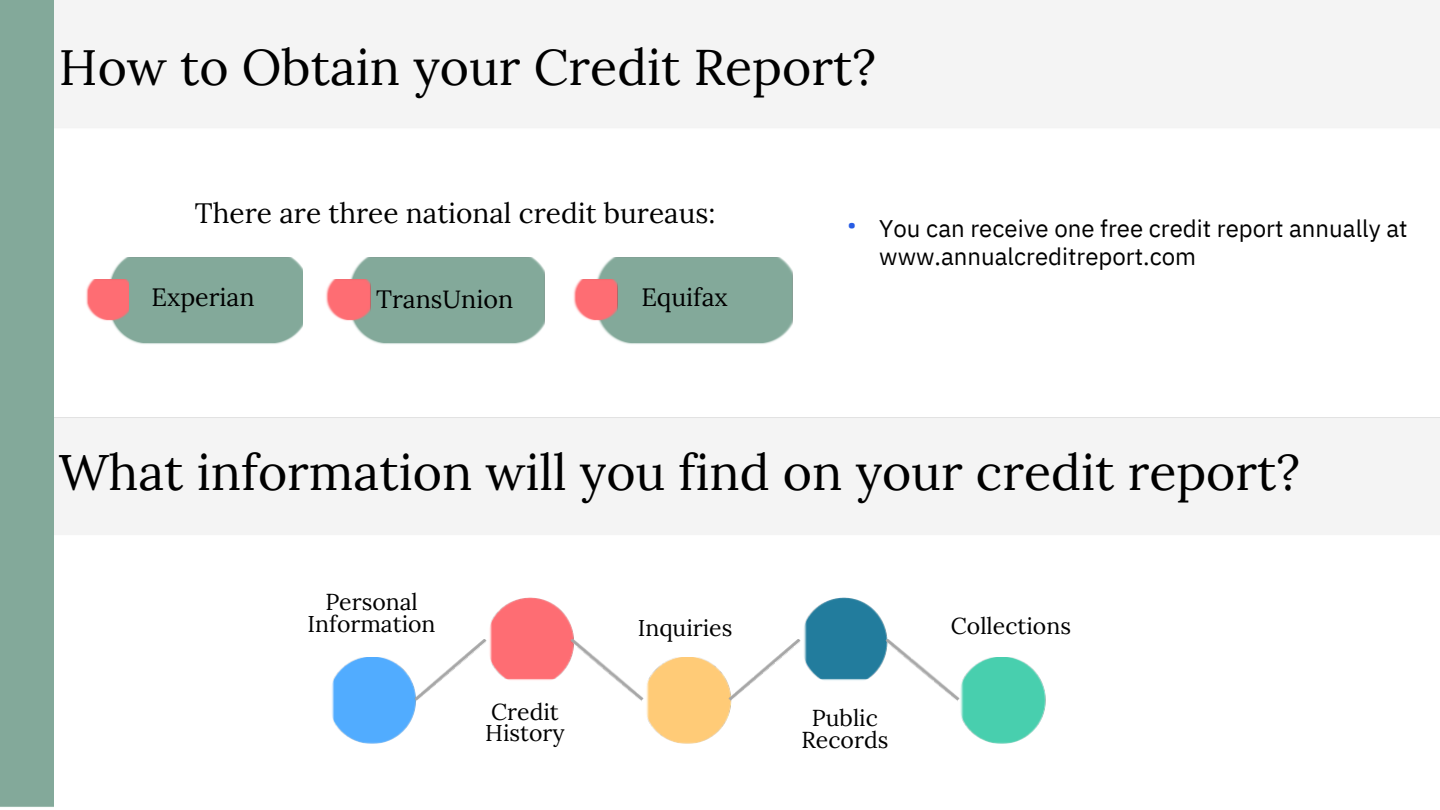
<style>
.page{position:relative;width:1440px;height:810px;background:#fff}
.page>*{position:absolute;margin:0;border:0;box-sizing:border-box;transform-origin:0 0}
.t1{font:50px "Lora";color:#000}
.t2{font:28px "Lora";color:#000}
.t3{font:25px "Lora";color:#000}
.t4{font:24px/28.5px "IBM Plex Sans";color:#000}
.t5{font:24px "IBM Plex Sans";color:#275ce4}
.t6{font:23px/21.8px "Lora";color:#000;text-align:center}
</style>
<div class="page">
<div style="left:0;top:1px;width:53px;height:806px;background:#83a99a"></div>
<div style="left:108px;top:257px;width:195px;height:87px;background:#83a99a"></div>
<img style="left:86px;top:280px;width:43px;height:42px">
<div style="left:349px;top:257px;width:196px;height:87px;background:#83a99a"></div>
<img style="left:326px;top:280px;width:45px;height:42px">
<div style="left:595px;top:257px;width:197px;height:87px;background:#83a99a"></div>
<img style="left:573px;top:280px;width:45px;height:42px">
<img style="left:332px;top:657px;width:84px;height:87px">
<img style="left:489px;top:598px;width:85px;height:82px">
<img style="left:646px;top:657px;width:85px;height:87px">
<img style="left:804px;top:598px;width:84px;height:83px">
<img style="left:959px;top:657px;width:86px;height:87px">
<img style="left:414px;top:639px;width:73px;height:63px">
<img style="left:728px;top:639px;width:73px;height:63px">
<img style="left:571px;top:639px;width:73px;height:62px">
<img style="left:885px;top:639px;width:74px;height:62px">
<p class="t1" style="left:59px;top:34px;width:819px">How to Obtain your Credit Report?</p>
<h1 class="t2" style="left:195px;top:195px;width:522px">There are three national credit bureaus:</h1>
<h2 class="t3" style="left:152px;top:281px;width:105px">Experian</h2>
<p class="t3" style="left:376px;top:283px;width:139px">TransUnion</p>
<p class="t3" style="left:641px;top:281px;width:88px">Equifax</p>
<p class="t5" style="left:847px;top:208px;width:11px">•</p>
<p class="t4" style="left:879px;top:214px;width:530px">You can receive one free credit report annually at www.annualcreditreport.com</p>
<p class="t1" style="left:59px;top:439px;width:1243px">What information will you find on your credit report?</p>
<p class="t6" style="left:308px;top:591px;width:130px">Personal<br>Information</p>
<p class="t6" style="left:485px;top:700px;width:81px;text-align:left">Credit<br>History</p>
<p class="t6" style="left:638px;top:616px;width:96px">Inquiries</p>
<p class="t6" style="left:802px;top:707px;width:88px">Public<br>Records</p>
<p class="t6" style="left:951px;top:615px;width:122px">Collections</p>
</div>
